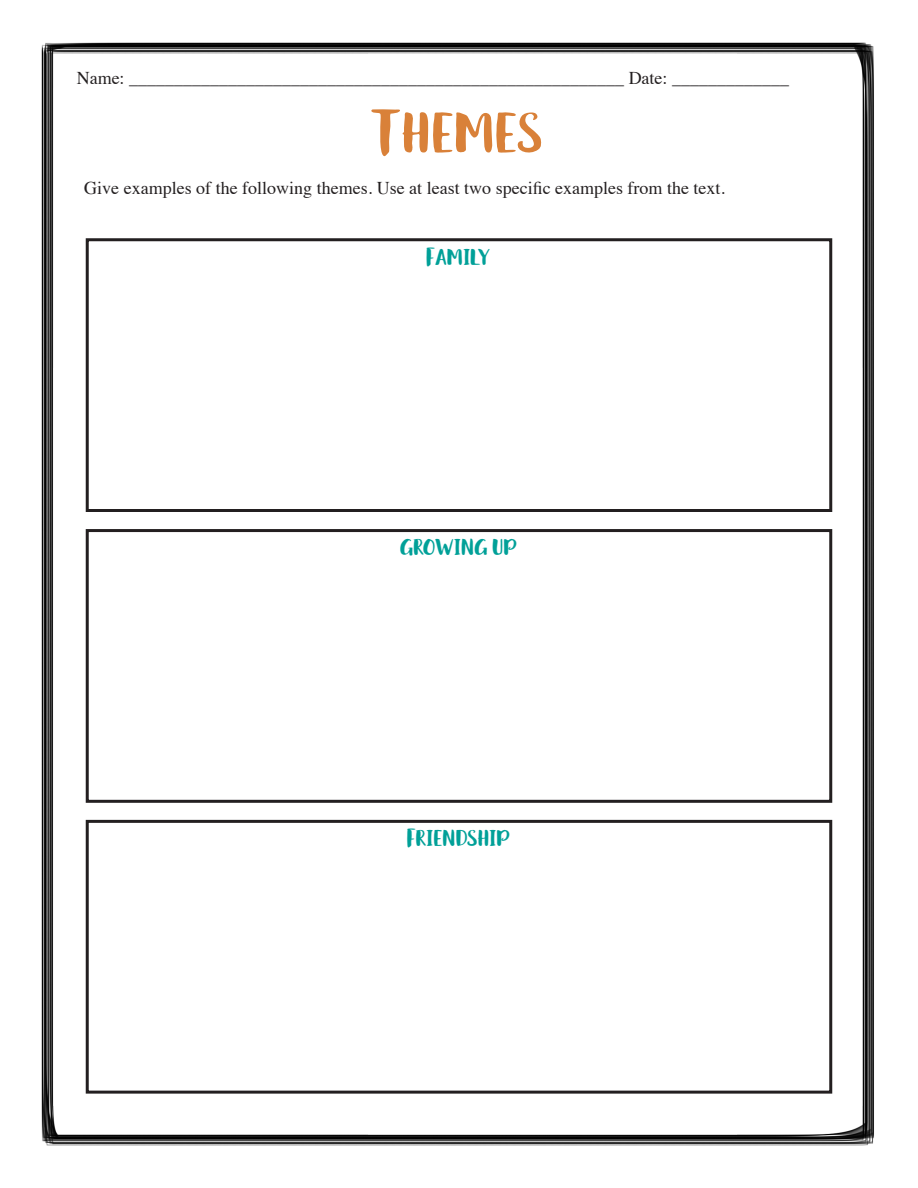
<style>
.page{position:relative;width:918px;height:1188px;background:#fff}
.page>*{position:absolute;margin:0;border:0;box-sizing:border-box;transform-origin:0 0}
.t1{font:60px "Black And White Display";color:#d98139}
.t2{font:24px "Black And White Display";color:#00a098}
.t3{font:18px "Times";color:#231f20}
</style>
<div class="page">
<img style="left:41px;top:42px;width:833px;height:1104px">
<div style="left:86px;top:238px;width:746px;height:274px;border:3px solid #231f20"></div>
<div style="left:86px;top:529px;width:746px;height:274px;border:3px solid #231f20"></div>
<div style="left:86px;top:820px;width:746px;height:274px;border:3px solid #231f20"></div>
<p class="t3" style="left:77px;top:61px;width:714px">Name: _______________________________________________________ Date: _____________</p>
<p class="t1" style="left:374px;top:96px;width:172px">Themes</p>
<p class="t3" style="left:84px;top:171px;width:642px">Give examples of the following themes. Use at least two specific examples from the text.</p>
<p class="t2" style="left:427px;top:242px;width:66px">Family</p>
<p class="t2" style="left:401px;top:533px;width:118px">Growing up</p>
<p class="t2" style="left:408px;top:824px;width:104px">Friendship</p>
</div>
